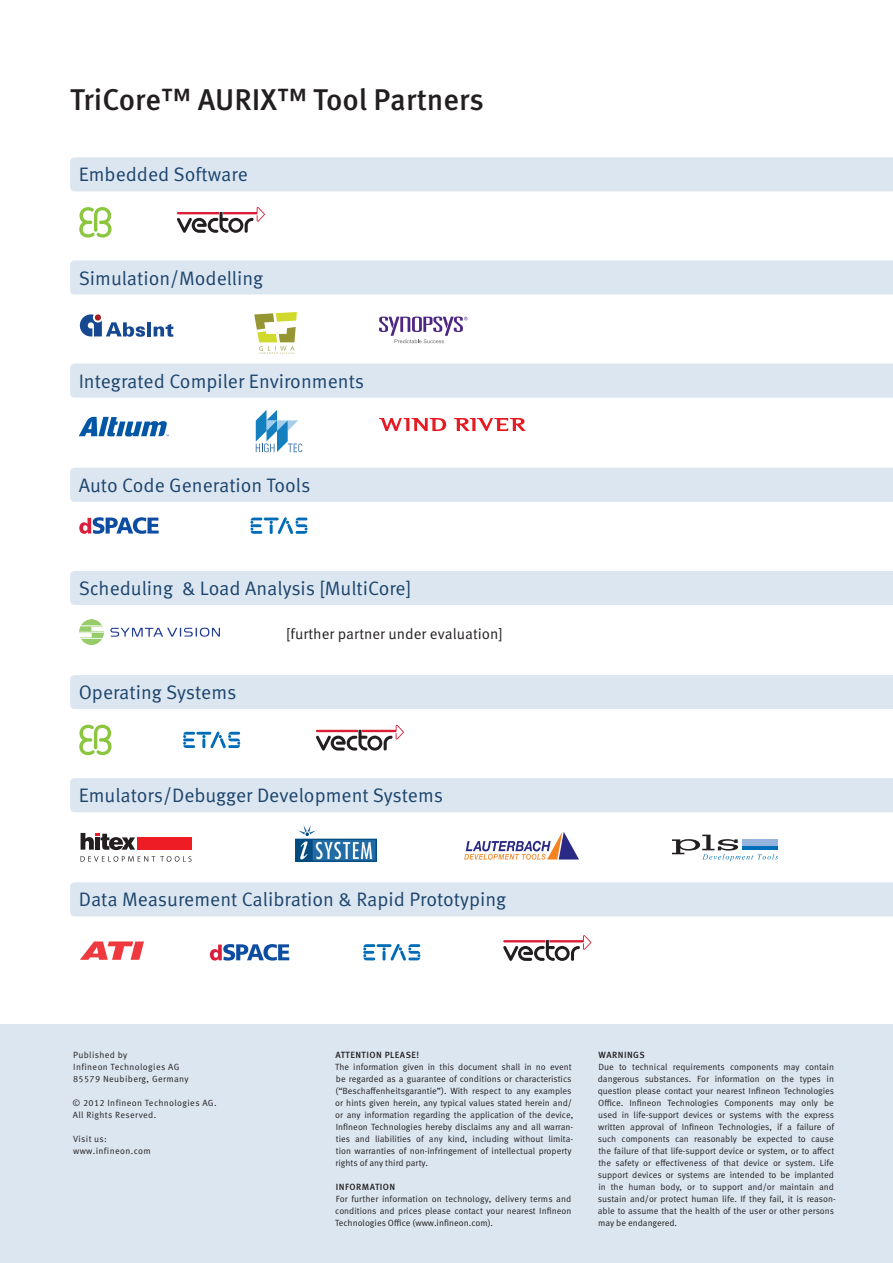
<style>
.page{position:relative;width:893px;height:1263px;background:#fff}
.page>*{position:absolute;margin:0;border:0;box-sizing:border-box;transform-origin:0 0}
.t1{font:500 30px "Infineon Meta";letter-spacing:-.005em;color:#231f20}
.t2{font:19.5px "Infineon Meta";color:#1d446d}
.t3{font:15px "Infineon Meta";color:#231f20}
.t4{font:9px/12px "Infineon Meta";color:#231f20}
.t5{font:9px/12px "Infineon Meta";letter-spacing:.04em;color:#231f20}
.t6{font:500 9px "Infineon Meta";letter-spacing:.05em;color:#231f20}
</style>
<div class="page">
<div style="left:70px;top:157px;width:823px;height:34px;background:#dbe6f0"></div>
<div style="left:70px;top:260px;width:823px;height:34px;background:#dbe6f0"></div>
<div style="left:70px;top:364px;width:823px;height:34px;background:#dbe6f0"></div>
<div style="left:70px;top:468px;width:823px;height:34px;background:#dbe6f0"></div>
<div style="left:70px;top:571px;width:823px;height:34px;background:#dbe6f0"></div>
<div style="left:70px;top:675px;width:823px;height:34px;background:#dbe6f0"></div>
<div style="left:70px;top:778px;width:823px;height:34px;background:#dbe6f0"></div>
<div style="left:70px;top:882px;width:823px;height:34px;background:#dbe6f0"></div>
<div style="left:0;top:1025px;width:893px;height:238px;background:#dbe6f0"></div>
<svg style="left:79px;top:517px;width:80px;height:17px"></svg>
<svg style="left:210px;top:944px;width:79px;height:16px"></svg>
<svg style="left:79px;top:417px;width:90px;height:20px"></svg>
<svg style="left:250px;top:517px;width:58px;height:17px"></svg>
<svg style="left:183px;top:732px;width:12px;height:16px"></svg>
<hr style="left:196px;top:732px;width:15px;height:3px;background:#006cb7">
<svg style="left:202px;top:731px;width:38px;height:17px"></svg>
<svg style="left:363px;top:944px;width:12px;height:16px"></svg>
<hr style="left:377px;top:944px;width:15px;height:3px;background:#006cb7">
<svg style="left:382px;top:944px;width:38px;height:17px"></svg>
<svg style="left:79px;top:207px;width:33px;height:31px"></svg>
<svg style="left:79px;top:725px;width:33px;height:30px"></svg>
<svg style="left:464px;top:832px;width:115px;height:28px"></svg>
<svg style="left:672px;top:835px;width:106px;height:26px"></svg>
<div style="left:742px;top:839px;width:36px;height:7px;background:#95b4dd"></div>
<hr style="left:742px;top:846px;width:36px;height:4px;background:#006fba">
<svg style="left:81px;top:833px;width:54px;height:17px"></svg>
<div style="left:137px;top:837px;width:55px;height:13px;background:#ee1d23"></div>
<svg style="left:81px;top:856px;width:111px;height:6px"></svg>
<svg style="left:503px;top:935px;width:88px;height:26px"></svg>
<svg style="left:177px;top:207px;width:88px;height:26px"></svg>
<svg style="left:316px;top:725px;width:88px;height:26px"></svg>
<svg style="left:379px;top:418px;width:67px;height:13px"></svg>
<svg style="left:454px;top:418px;width:72px;height:13px"></svg>
<svg style="left:379px;top:316px;width:88px;height:27px"></svg>
<svg style="left:254px;top:312px;width:43px;height:42px"></svg>
<svg style="left:256px;top:410px;width:46px;height:42px"></svg>
<svg style="left:80px;top:314px;width:65px;height:23px"></svg>
<hr style="left:147px;top:322px;width:4px;height:14px;background:#164891">
<svg style="left:153px;top:324px;width:20px;height:13px"></svg>
<svg style="left:80px;top:941px;width:64px;height:19px"></svg>
<img style="left:296px;top:825px;width:80px;height:36px">
<img style="left:80px;top:620px;width:140px;height:24px">
<h1 class="t1" style="left:70px;top:81px;width:415px">TRICORE™ AURIX™ TOOL PARTNERS</h1>
<h2 class="t2" style="left:79px;top:163px;width:171px">Embedded Software</h2>
<h2 class="t2" style="left:79px;top:266px;width:186px">Simulation/Modelling</h2>
<h2 class="t2" style="left:79px;top:370px;width:287px">Integrated Compiler Environments</h2>
<h2 class="t2" style="left:79px;top:473px;width:233px">Auto Code Generation Tools</h2>
<h2 class="t2" style="left:79px;top:577px;width:334px">Scheduling &amp; Load Analysis [MultiCore]</h2>
<h2 class="t2" style="left:79px;top:680px;width:159px">Operating Systems</h2>
<h3 class="t3" style="left:286px;top:625px;width:218px">[further partner under evaluation]</h3>
<h2 class="t2" style="left:79px;top:784px;width:366px">Emulators/Debugger Development Systems</h2>
<h2 class="t2" style="left:79px;top:887px;width:429px">Data Measurement Calibration &amp; Rapid Prototyping</h2>
<p class="t5" style="left:73px;top:1049px;width:117px">Published by<br>Infineon Technologies AG<br>85579 Neubiberg, Germany</p>
<p class="t5" style="left:72px;top:1097px;width:146px">© 2012 Infineon Technologies AG.<br>All Rights Reserved.</p>
<p class="t5" style="left:73px;top:1133px;width:79px">Visit us: www.infineon.com</p>
<p class="t6" style="left:336px;top:1049px;width:85px">ATTENTI ON PLEASE!</p>
<p class="t4" style="left:335px;top:1061px;width:240px">The information given in this document shall in no event be regarded as a guarantee of conditions or characteristics (“Beschaffenheitsgarantie”). With respect to any examples or hints given herein, any typical values stated herein and/ or any information regarding the application of the device, Infineon Technologies hereby disclaims any and all warran&shy;ties and liabilities of any kind, including without limita&shy;tion warranties of non-infringement of intellectual property rights of any third party.</p>
<p class="t6" style="left:336px;top:1181px;width:61px">INFORMATION</p>
<p class="t4" style="left:335px;top:1193px;width:238px;text-align:justify">For further information on technology, delivery terms and conditions and prices please contact your nearest Infineon Technologies Office (www.infineon.com).</p>
<p class="t6" style="left:599px;top:1049px;width:48px">WARNI NGS</p>
<p class="t4" style="left:598px;top:1061px;width:239px">Due to technical requirements components may contain dangerous substances. For information on the types in question please contact your nearest Infineon Technologies Office. Infineon Technologies Components may only be used in life-support devices or systems with the express written approval of Infineon Technologies, if a failure of such components can reasonably be expected to cause the failure of that life-support device or system, or to affect the safety or effectiveness of that device or system. Life support devices or systems are intended to be implanted in the human body, or to support and/or maintain and sustain and/or protect human life. If they fail, it is reason&shy;able to assume that the health of the user or other persons may be endangered.</p>
</div>
